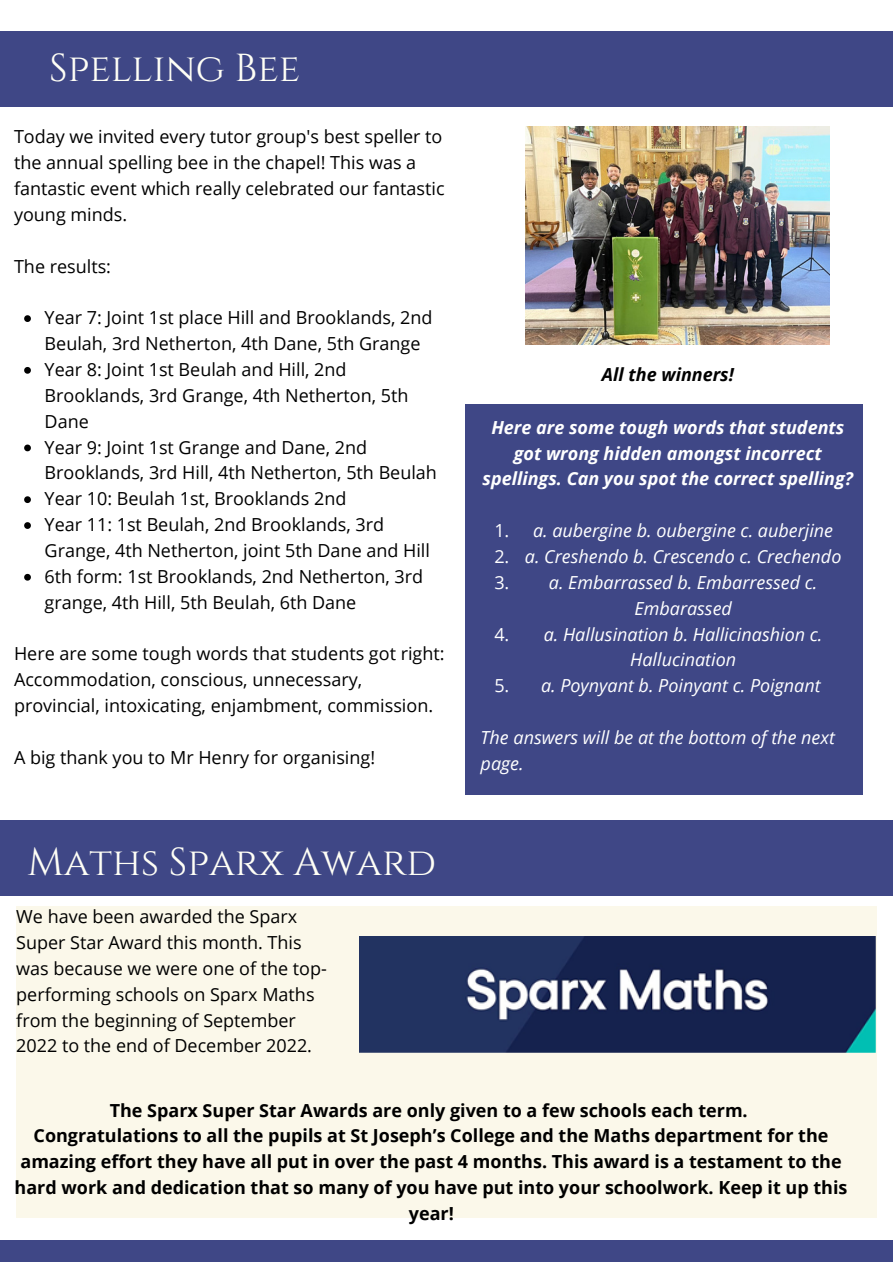
<style>
.page{position:relative;width:893px;height:1264px;background:#fff}
.page>*{position:absolute;margin:0;border:0;box-sizing:border-box;transform-origin:0 0}
.t1{font:39px "Cinzel";color:#fffff6}
.t2{font:18px/25.8px "Open Sans";color:#000}
.t3{font:700 18px/25.8px "Open Sans";color:#000;text-align:center}
.t4{font:italic 18px/25.8px "Open Sans";color:#fff;text-align:center}
.t5{font:italic 700 18px/25.8px "Open Sans";color:#fff;text-align:center}
.t6{font:italic 700 18px "Open Sans";color:#000}
.t7{font:18px/25.8px "Open Sans";color:#fff;text-align:justify}
</style>
<div class="page">
<div style="left:0;top:1240px;width:892px;height:21px;background:#3f4786"></div>
<div style="left:0;top:31px;width:892px;height:76px;background:#3f4786"></div>
<div style="left:0;top:820px;width:892px;height:76px;background:#3f4786"></div>
<div style="left:16px;top:906px;width:860px;height:311px;background:#fbf8ea"></div>
<img style="left:359px;top:936px;width:517px;height:117px">
<img style="left:525px;top:126px;width:304px;height:218px">
<svg style="left:24px;top:315px;width:7px;height:7px"></svg>
<svg style="left:24px;top:367px;width:7px;height:7px"></svg>
<svg style="left:24px;top:444px;width:7px;height:7px"></svg>
<svg style="left:24px;top:496px;width:7px;height:7px"></svg>
<svg style="left:24px;top:522px;width:7px;height:7px"></svg>
<svg style="left:24px;top:574px;width:7px;height:6px"></svg>
<div style="left:466px;top:404px;width:396px;height:390px;background:#3f4786"></div>
<h1 class="t1" style="left:49px;top:43px;width:252px">Spelling Bee</h1>
<p class="t2" style="left:14px;top:123px;width:432px">Today we invited every tutor group's best speller to the annual spelling bee in the chapel! This was a fantastic event which really celebrated our fantastic young minds.</p>
<p class="t2" style="left:14px;top:252px;width:98px">The results:</p>
<p class="t2" style="left:45px;top:304px;width:394px">Year 7: Joint 1st place Hill and Brooklands, 2nd Beulah, 3rd Netherton, 4th Dane, 5th Grange Year 8: Joint 1st Beulah and Hill, 2nd Brooklands, 3rd Grange, 4th Netherton, 5th Dane<br>Year 9: Joint 1st Grange and Dane, 2nd Brooklands, 3rd Hill, 4th Netherton, 5th Beulah Year 10: Beulah 1st, Brooklands 2nd<br>Year 11: 1st Beulah, 2nd Brooklands, 3rd Grange, 4th Netherton, joint 5th Dane and Hill 6th form: 1st Brooklands, 2nd Netherton, 3rd grange, 4th Hill, 5th Beulah, 6th Dane</p>
<p class="t2" style="left:14px;top:640px;width:432px">Here are some tough words that students got right:<br>Accommodation, conscious, unnecessary, provincial, intoxicating, enjambment, commission.</p>
<p class="t2" style="left:14px;top:744px;width:362px">A big thank you to Mr Henry for organising!</p>
<h1 class="t1" style="left:27px;top:836px;width:410px">Maths Sparx Award</h1>
<p class="t2" style="left:16px;top:903px;width:312px">We have been awarded the Sparx<br>Super Star Award this month. This was because we were one of the top&shy;performing schools on Sparx Maths from the beginning of September<br>2022 to the end of December 2022.</p>
<p class="t6" style="left:602px;top:361px;width:133px">All the winners!</p>
<p class="t5" style="left:482px;top:414px;width:372px">Here are some tough words that students got wrong hidden amongst incorrect spellings. Can you spot the correct spelling?</p>
<p class="t7" style="left:494px;top:517px;width:17px">1.<br>2.<br>3.</p>
<p class="t7" style="left:494px;top:620px;width:17px">4.</p>
<p class="t7" style="left:494px;top:672px;width:17px">5.</p>
<p class="t4" style="left:480px;top:724px;width:356px;text-align:left">The answers will be at the bottom of the next page.</p>
<p class="t4" style="left:525px;top:517px;width:318px">a. aubergine b. oubergine c. auberjine a. Creshendo b. Crescendo c. Crechendo a. Embarrassed b. Embarressed c.<br>Embarassed<br>a. Hallusination b. Hallicinashion c.<br>Hallucination<br>a. Poynyant b. Poinyant c. Poignant</p>
<p class="t3" style="left:15px;top:1096px;width:834px">The Sparx Super Star Awards are only given to a few schools each term.<br>Congratulations to all the pupils at St Joseph’s College and the Maths department for the amazing effort they have all put in over the past 4 months. This award is a testament to the hard work and dedication that so many of you have put into your schoolwork. Keep it up this year!</p>
</div>
